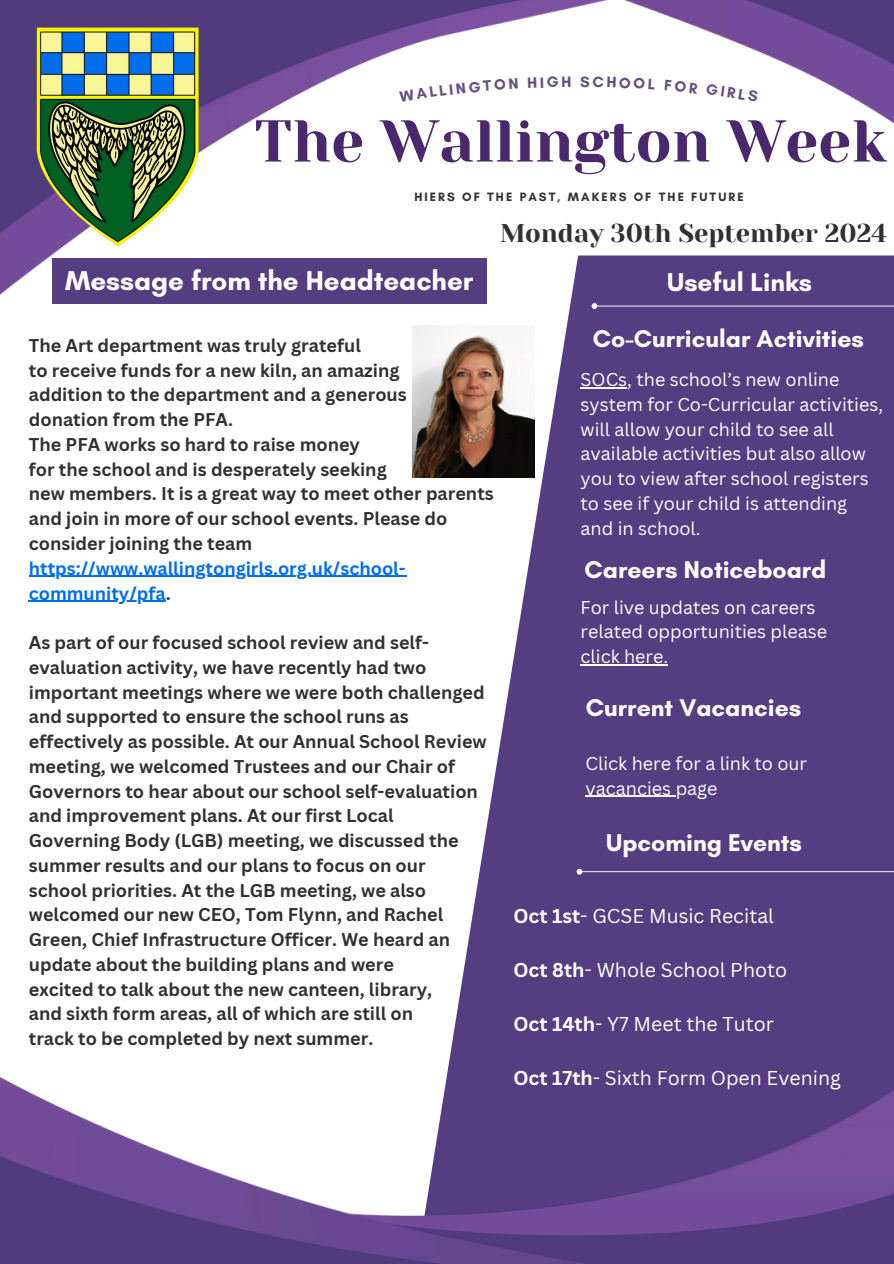
<style>
.page{position:relative;width:894px;height:1264px;background:#fff}
.page>*{position:absolute;margin:0;border:0;box-sizing:border-box;transform-origin:0 0}
.t1{font:58.8px "Yeseva One";color:#4b276d}
.t2{font:700 27.75px "Glacial Indifference";color:#fff}
.t3{font:700 26.25px "Glacial Indifference";color:#fff}
.t4{font:25.65px "Yeseva One";color:#343030}
.t5{font:700 24.75px "Glacial Indifference";color:#fff}
.t6{font:19.5px "Canva Sans";color:#fff}
.t7{font:700 18px/24.8px "Canva Sans";color:#343030}
.t8{font:18px/24.8px "Canva Sans";color:#fff}
.t9{font:700 18px/24.8px "Canva Sans";color:#016eef}
.t10{font:700 15.3px "Glacial Indifference";color:#665082}
.t11{font:700 12.3px "Glacial Indifference";letter-spacing:.17em;color:#343030}
.s1{color:#343030}
.s2{font-weight:700}
</style>
<div class="page">
<img style="left:0;top:0;width:893px;height:1263px">
<img style="left:0;top:18px;width:237px;height:237px">
<svg style="left:591px;top:303px;width:302px;height:6px;background:#705e96"></svg>
<img style="left:412px;top:325px;width:122px;height:152px">
<svg style="left:576px;top:868px;width:317px;height:6px;background:#705e95"></svg>
<div style="left:52px;top:258px;width:434px;height:46px;background:#543e81"></div>
<hr style="left:580px;top:387px;width:47px;height:1px;background:#fff">
<hr style="left:580px;top:664px;width:88px;height:1px;background:#fff">
<hr style="left:585px;top:795px;width:90px;height:1px;background:#fff">
<hr style="left:29px;top:576px;width:377px;height:1px;background:#016eef">
<hr style="left:29px;top:600px;width:137px;height:1px;background:#016eef">
<svg style="left:399px;top:78px;width:118px;height:24px"></svg>
<svg style="left:528px;top:76px;width:42px;height:12px"></svg>
<svg style="left:592px;top:76px;width:63px;height:14px"></svg>
<svg style="left:664px;top:80px;width:33px;height:13px"></svg>
<svg style="left:706px;top:84px;width:52px;height:18px"></svg>
<h6 class="t10" style="left:580px;top:72px;width:11px">S</h6>
<h1 class="t1" style="left:254px;top:108px;width:633px">The Wallington Week</h1>
<p class="t11" style="left:414px;top:189px;width:331px">HIERS OF THE PAST, MAKERS OF THE FUTURE</p>
<h3 class="t4" style="left:500px;top:219px;width:388px">Monday 30th September 2024</h3>
<h2 class="t2" style="left:65px;top:263px;width:410px">Message from the Headteacher</h2>
<h3 class="t3" style="left:667px;top:266px;width:146px">Useful Links</h3>
<h3 class="t5" style="left:592px;top:324px;width:272px">Co-Curricular Activities</h3>
<p class="t7" style="left:29px;top:332px;width:466px">The Art department was truly grateful<br>to receive funds for a new kiln, an amazing<br>addition to the department and a generous<br>donation from the PFA.<br>The PFA works so hard to raise money<br>for the school and is desperately seeking<br>new members. It is a great way to meet other parents and join in more of our school events. Please do consider joining the team</p>
<p class="t9" style="left:29px;top:555px;width:378px">https://www.wallingtongirls.org.uk/school&shy;community/pfa<span class="s1">.</span></p>
<p class="t7" style="left:29px;top:629px;width:459px">As part of our focused school review and self&shy;evaluation activity, we have recently had two important meetings where we were both challenged and supported to ensure the school runs as effectively as possible. At our Annual School Review meeting, we welcomed Trustees and our Chair of Governors to hear about our school self-evaluation and improvement plans. At our first Local Governing Body (LGB) meeting, we discussed the summer results and our plans to focus on our school priorities. At the LGB meeting, we also welcomed our new CEO, Tom Flynn, and Rachel Green, Chief Infrastructure Officer. We heard an update about the building plans and were<br>excited to talk about the new canteen, library,<br>and sixth form areas, all of which are still on<br>track to be completed by next summer.</p>
<p class="t8" style="left:580px;top:366px;width:304px">SOCs, the school’s new online system for Co-Curricular activities, will allow your child to see all available activities but also allow you to view after school registers to see if your child is attending and in school.</p>
<h3 class="t5" style="left:584px;top:554px;width:243px">Careers Noticeboard</h3>
<p class="t8" style="left:580px;top:594px;width:248px">For live updates on careers related opportunities please click here.</p>
<h3 class="t5" style="left:585px;top:692px;width:217px">Current Vacancies</h3>
<p class="t8" style="left:585px;top:750px;width:223px">Click here for a link to our vacancies page</p>
<h3 class="t5" style="left:606px;top:827px;width:197px">Upcoming Events</h3>
<p class="t6" style="left:513px;top:902px;width:262px"><span class="s2">Oct 1st</span>- GCSE Music Recital</p>
<p class="t6" style="left:513px;top:956px;width:275px"><span class="s2">Oct 8th</span>- Whole School Photo</p>
<p class="t6" style="left:513px;top:1010px;width:262px"><span class="s2">Oct 14th</span>- Y7 Meet the Tutor</p>
<p class="t6" style="left:513px;top:1064px;width:329px"><span class="s2">Oct 17th</span>- Sixth Form Open Evening</p>
</div>
